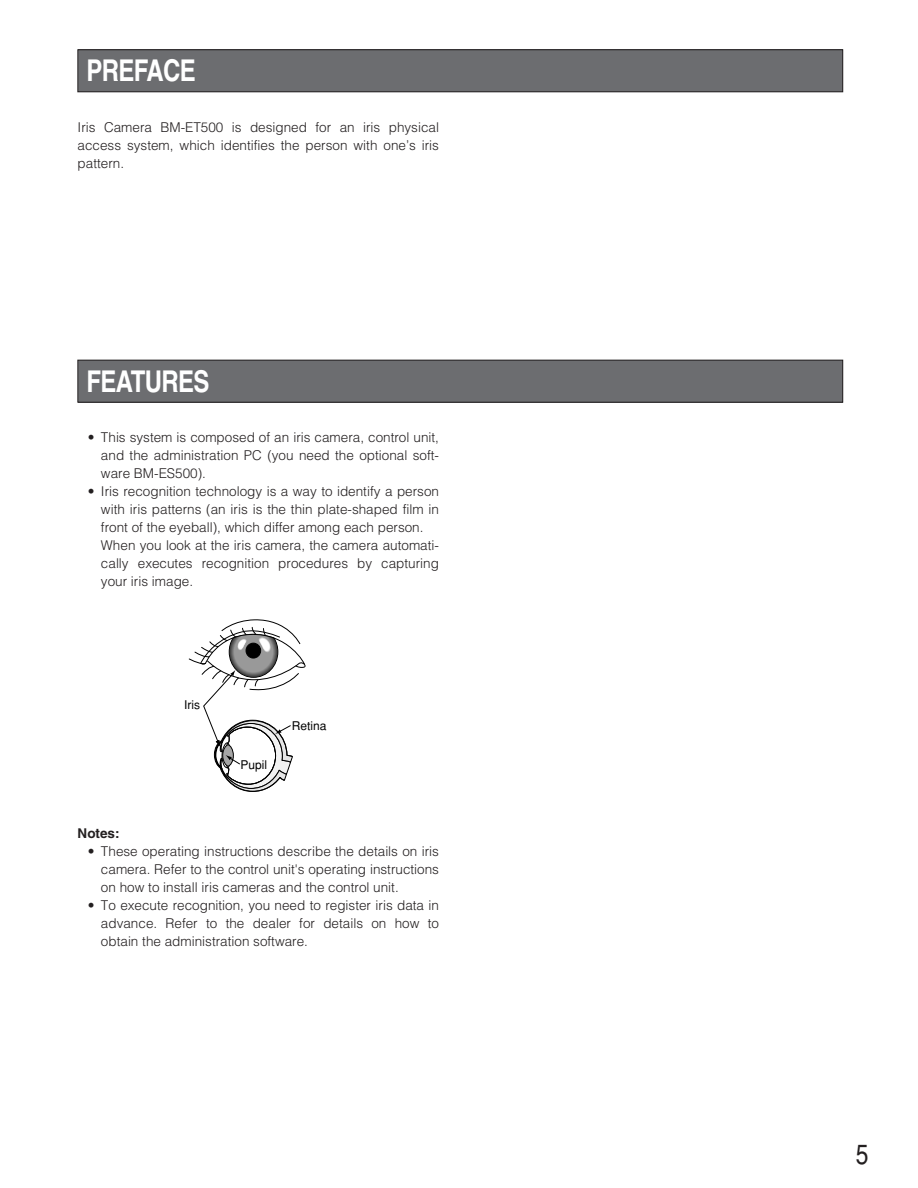
<style>
.page{position:relative;width:918px;height:1188px;background:#fff}
.page>*{position:absolute;margin:0;border:0;box-sizing:border-box;transform-origin:0 0}
.t1{font:700 30px "Helvetica";letter-spacing:-.03em;color:#fff;scale:.8 1}
.t2{font:27px "Helvetica";color:#231f20;scale:.85 1}
.t3{font:300 13.5px/18px "Helvetica";color:#231f20;text-align:justify}
.t4{font:700 13.5px "Helvetica";color:#231f20}
.t5{font:12px "Helvetica";color:#000}
</style>
<div class="page">
<div style="left:78px;top:50px;width:765px;height:42px;background:#6c6d70"></div>
<div style="left:78px;top:50px;width:765px;height:42px;border:1px solid #231f20"></div>
<div style="left:78px;top:360px;width:765px;height:42px;background:#6c6d70"></div>
<div style="left:78px;top:360px;width:765px;height:42px;border:1px solid #231f20"></div>
<svg style="left:189px;top:619px;width:117px;height:173px"></svg>
<h1 class="t1" style="left:87px;top:60px;width:138px">PREFACE</h1>
<p class="t3" style="left:78px;top:119px;width:363px">Iris Camera BM-ET500 is designed for an iris physical access system, which identifies the person with one’s iris pattern.</p>
<h1 class="t1" style="left:87px;top:370px;width:155px">FEATURES</h1>
<p class="t3" style="left:101px;top:429px;width:340px;text-indent:-13px">• This system is composed of an iris camera, control unit, and the administration PC (you need the optional soft&shy;ware BM-ES500).</p>
<p class="t3" style="left:101px;top:483px;width:340px;text-align:left;text-indent:-13px">• Iris recognition technology is a way to identify a person with iris patterns (an iris is the thin plate-shaped film in front of the eyeball), which differ among each person.<br>When you look at the iris camera, the camera automati&shy;cally executes recognition procedures by capturing your iris image.</p>
<p class="t5" style="left:184px;top:701px;width:18px">Iris</p>
<p class="t5" style="left:241px;top:761px;width:28px">Pupil</p>
<p class="t5" style="left:292px;top:721px;width:36px">Retina</p>
<p class="t4" style="left:78px;top:828px;width:43px">Notes:</p>
<p class="t3" style="left:101px;top:843px;width:340px;text-indent:-13px">• These operating instructions describe the details on iris camera. Refer to the control unit's operating instructions on how to install iris cameras and the control unit.</p>
<p class="t3" style="left:101px;top:897px;width:340px;text-indent:-13px">• To execute recognition, you need to register iris data in advance. Refer to the dealer for details on how to obtain the administration software.</p>
<h2 class="t2" style="left:856px;top:1145px;width:17px">5</h2>
</div>
